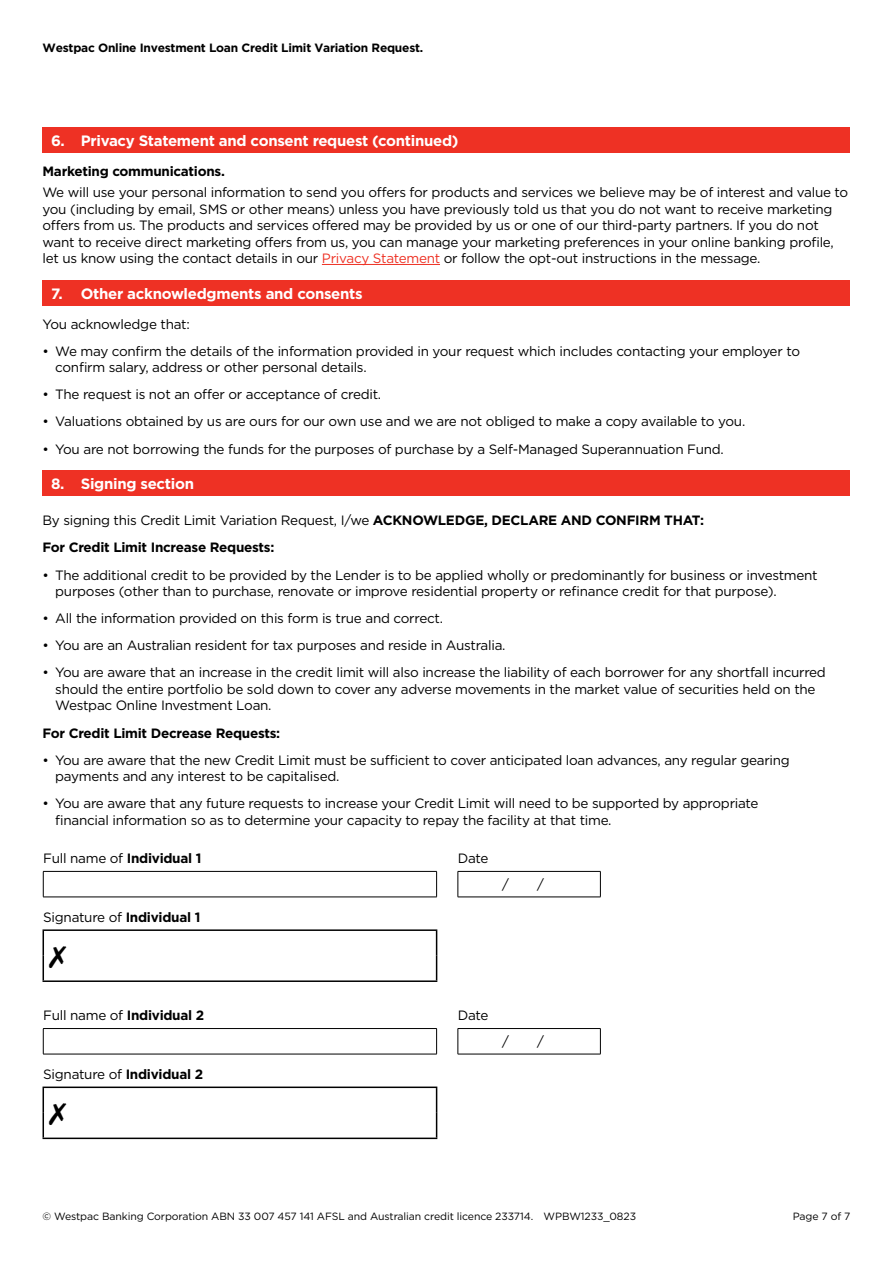
<style>
.page{position:relative;width:893px;height:1263px;background:#fff}
.page>*{position:absolute;margin:0;border:0;box-sizing:border-box;transform-origin:0 0}
.t1{font:700 15px "Gotham";letter-spacing:-.02em;color:#fff}
.t2{font:13.5px/16.5px "Gotham";letter-spacing:-.02em;color:#000}
.t3{font:700 13.5px/27.2px "Gotham";letter-spacing:-.02em;color:#000}
.t4{font:700 12px "Gotham";letter-spacing:-.02em;color:#000}
.t5{font:10.5px "Gotham";letter-spacing:-.01em;color:#000}
.s1{color:#ee3124}
.s2{font-weight:400}
.s3{font-weight:700}
</style>
<div class="page">
<div style="left:43px;top:128px;width:807px;height:25px;background:#ee3124"></div>
<hr style="left:322px;top:264px;width:118px;height:1px;background:#ee3124">
<div style="left:43px;top:280px;width:807px;height:25px;background:#ee3124"></div>
<div style="left:43px;top:470px;width:807px;height:26px;background:#ee3124"></div>
<svg style="left:44px;top:871px;width:556px;height:110px"></svg>
<hr style="left:458px;top:871px;width:143px;height:1px;background:#000">
<svg style="left:458px;top:871px;width:1px;height:26px"></svg>
<svg style="left:600px;top:871px;width:1px;height:26px"></svg>
<hr style="left:458px;top:897px;width:143px;height:1px;background:#000">
<hr style="left:43px;top:871px;width:394px;height:1px;background:#000">
<svg style="left:43px;top:871px;width:1px;height:26px"></svg>
<svg style="left:436px;top:871px;width:1px;height:26px"></svg>
<hr style="left:43px;top:897px;width:394px;height:1px;background:#000">
<hr style="left:43px;top:929px;width:394px;height:2px;background:#000">
<svg style="left:436px;top:931px;width:1px;height:49px"></svg>
<hr style="left:43px;top:980px;width:394px;height:2px;background:#000">
<svg style="left:44px;top:1028px;width:556px;height:110px"></svg>
<hr style="left:458px;top:1028px;width:143px;height:1px;background:#000">
<svg style="left:458px;top:1029px;width:1px;height:25px"></svg>
<svg style="left:600px;top:1029px;width:1px;height:25px"></svg>
<hr style="left:458px;top:1054px;width:143px;height:1px;background:#000">
<hr style="left:43px;top:1028px;width:394px;height:1px;background:#000">
<svg style="left:43px;top:1029px;width:1px;height:25px"></svg>
<svg style="left:436px;top:1029px;width:1px;height:25px"></svg>
<hr style="left:43px;top:1054px;width:394px;height:1px;background:#000">
<hr style="left:43px;top:1086px;width:394px;height:2px;background:#000">
<svg style="left:436px;top:1088px;width:1px;height:49px"></svg>
<hr style="left:43px;top:1137px;width:394px;height:2px;background:#000">
<svg style="left:43px;top:931px;width:23px;height:49px"></svg>
<svg style="left:43px;top:1088px;width:23px;height:49px"></svg>
<p class="t4" style="left:43px;top:40px;width:382px">Westpac Online Investment Loan Credit Limit Variation Request.</p>
<p class="t1" style="left:51px;top:131px;width:409px">6. Privacy Statement and consent request (continued)</p>
<p class="t3" style="left:43px;top:158px;width:184px">Marketing communications.</p>
<p class="t2" style="left:43px;top:184px;width:807px">We will use your personal information to send you offers for products and services we believe may be of interest and value to you (including by email, SMS or other means) unless you have previously told us that you do not want to receive marketing offers from us. The products and services offered may be provided by us or one of our third-party partners. If you do not want to receive direct marketing offers from us, you can manage your marketing preferences in your online banking profile, let us know using the contact details in our <span class="s1">Privacy Statement</span> or follow the opt-out instructions in the message.</p>
<p class="t1" style="left:51px;top:283px;width:313px">7. Other acknowledgments and consents</p>
<p class="t2" style="left:43px;top:315px;width:149px">You acknowledge that:</p>
<p class="t2" style="left:55px;top:342px;width:746px;text-indent:-13px">• We may confirm the details of the information provided in your request which includes contacting your employer to confirm salary, address or other personal details.</p>
<p class="t2" style="left:43px;top:386px;width:340px">• The request is not an offer or acceptance of credit.</p>
<p class="t2" style="left:43px;top:413px;width:704px">• Valuations obtained by us are ours for our own use and we are not obliged to make a copy available to you.</p>
<p class="t2" style="left:43px;top:440px;width:683px">• You are not borrowing the funds for the purposes of purchase by a Self-Managed Superannuation Fund.</p>
<p class="t1" style="left:51px;top:474px;width:145px">8. Signing section</p>
<p class="t3" style="left:43px;top:507px;width:663px"><span class="s2">By signing this Credit Limit Variation Request, I/we</span> ACKNOWLEDGE, DECLARE AND CONFIRM THAT:<br>For Credit Limit Increase Requests:</p>
<p class="t2" style="left:55px;top:566px;width:764px;text-indent:-13px">• The additional credit to be provided by the Lender is to be applied wholly or predominantly for business or investment purposes (other than to purchase, renovate or improve residential property or refinance credit for that purpose).</p>
<p class="t2" style="left:43px;top:610px;width:402px">• All the information provided on this form is true and correct.</p>
<p class="t2" style="left:43px;top:637px;width:464px">• You are an Australian resident for tax purposes and reside in Australia.</p>
<p class="t2" style="left:55px;top:664px;width:772px;text-indent:-13px">• You are aware that an increase in the credit limit will also increase the liability of each borrower for any shortfall incurred should the entire portfolio be sold down to cover any adverse movements in the market value of securities held on the<br>Westpac Online Investment Loan.</p>
<p class="t3" style="left:43px;top:719px;width:239px">For Credit Limit Decrease Requests:</p>
<p class="t2" style="left:55px;top:751px;width:736px;text-indent:-13px">• You are aware that the new Credit Limit must be sufficient to cover anticipated loan advances, any regular gearing payments and any interest to be capitalised.</p>
<p class="t2" style="left:55px;top:795px;width:705px;text-indent:-13px">• You are aware that any future requests to increase your Credit Limit will need to be supported by appropriate financial information so as to determine your capacity to repay the facility at that time.</p>
<p class="t3" style="left:43px;top:844px;width:160px"><span class="s2">Full name of</span> Individual 1</p>
<p class="t2" style="left:458px;top:849px;width:32px">Date</p>
<p class="t2" style="left:502px;top:875px;width:8px">/</p>
<p class="t2" style="left:537px;top:875px;width:8px">/</p>
<p class="t2" style="left:43px;top:908px;width:159px">Signature of <span class="s3">Individual 1</span></p>
<p class="t3" style="left:43px;top:1001px;width:162px"><span class="s2">Full name of</span> Individual 2</p>
<p class="t2" style="left:458px;top:1007px;width:32px">Date</p>
<p class="t2" style="left:43px;top:1065px;width:161px">Signature of <span class="s3">Individual 2</span></p>
<p class="t2" style="left:502px;top:1032px;width:8px">/</p>
<p class="t2" style="left:537px;top:1032px;width:8px">/</p>
<p class="t5" style="left:43px;top:1210px;width:595px">© Westpac Banking Corporation ABN 33 007 457 141 AFSL and Australian credit licence 233714. WPBW1233_0823</p>
<p class="t5" style="left:793px;top:1210px;width:59px">Page 7 of 7</p>
</div>
